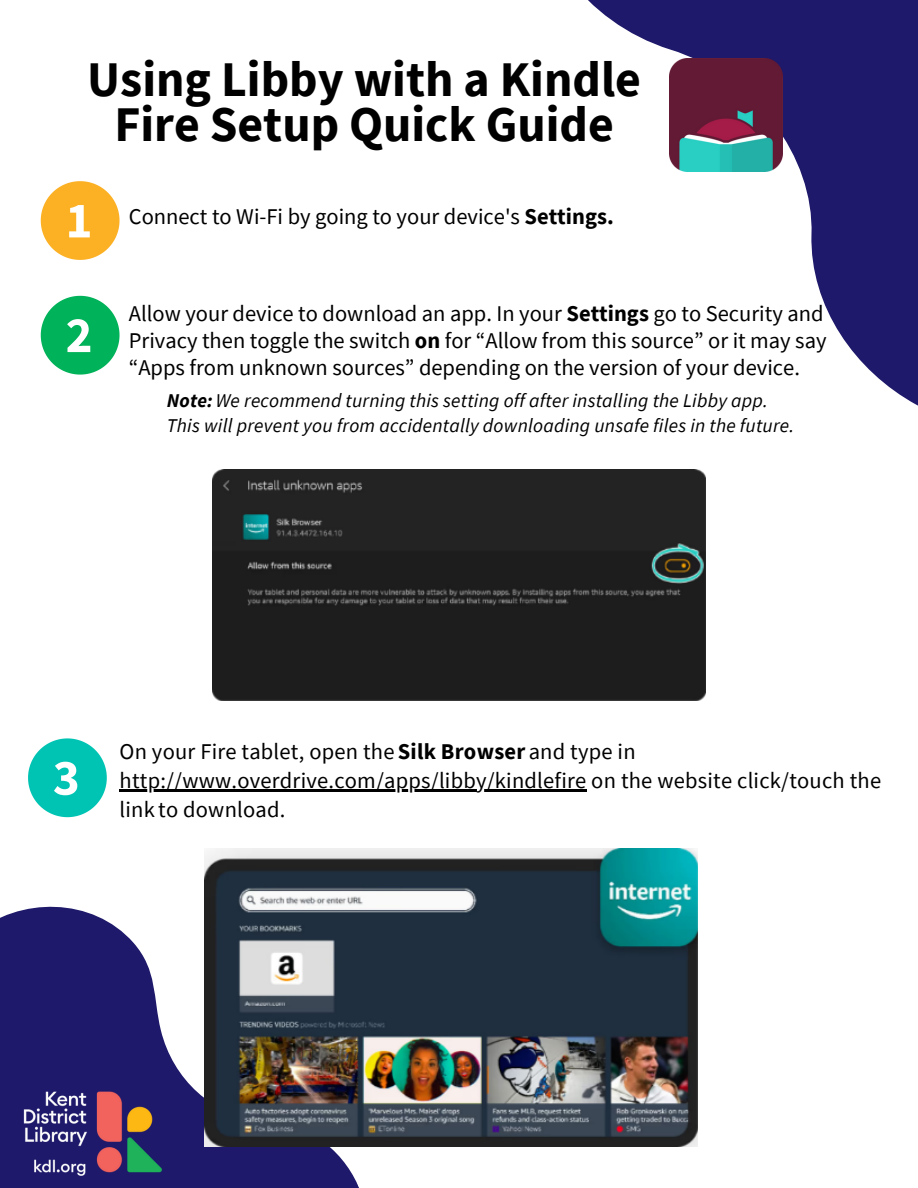
<style>
.page{position:relative;width:918px;height:1188px;background:#fff}
.page>*{position:absolute;margin:0;border:0;box-sizing:border-box;transform-origin:0 0}
.t1{font:700 51px "Source Sans Pro";color:#fff}
.t2{font:700 49.8px/45px "Source Sans Pro";color:#000;text-align:center}
.t3{font:22.5px/27px "Source Sans Pro";color:#000}
.t4{font:italic 19.5px/24.8px "Source Sans Pro";letter-spacing:.01em;color:#000}
.s1{font-weight:700}
</style>
<div class="page">
<svg style="left:0;top:789px;width:499px;height:399px"></svg>
<svg style="left:41px;top:181px;width:79px;height:79px"></svg>
<svg style="left:588px;top:0;width:330px;height:550px"></svg>
<img style="left:670px;top:59px;width:112px;height:112px">
<img style="left:9px;top:1077px;width:168px;height:111px">
<svg style="left:41px;top:296px;width:79px;height:79px"></svg>
<img style="left:213px;top:469px;width:492px;height:232px">
<svg style="left:28px;top:738px;width:79px;height:79px"></svg>
<hr style="left:120px;top:789px;width:467px;height:2px;background:#000">
<img style="left:204px;top:849px;width:494px;height:297px">
<p class="t2" style="left:87px;top:56px;width:555px">Using Libby with a Kindle<br>Fire Setup Quick Guide</p>
<p class="t1" style="left:66px;top:187px;width:28px">1</p>
<p class="t3" style="left:129px;top:203px;width:486px">Connect to Wi-Fi by going to your device's <span class="s1">Settings.</span></p>
<p class="t1" style="left:66px;top:302px;width:28px">2</p>
<p class="t3" style="left:129px;top:300px;width:699px">Allow your device to download an app. In your <span class="s1">Settings</span> go to Security and<br>Privacy then toggle the switch <span class="s1">on</span> for “Allow from this source” or it may say “Apps from unknown sources” depending on the version of your device.</p>
<p class="t4" style="left:167px;top:388px;width:629px"><span class="s1">Note:</span>We recommend turning this setting off after installing the Libby app.<br>This will prevent you from accidentally downloading unsafe files in the future.</p>
<p class="t1" style="left:53px;top:745px;width:28px">3</p>
<p class="t3" style="left:120px;top:736px;width:763px;line-height:29.2px">On your Fire tablet, open the <span class="s1">Silk Browser</span> and type in http://www.overdrive.com/apps/libby/kindlefire on the website click/touch the link to download.</p>
</div>
